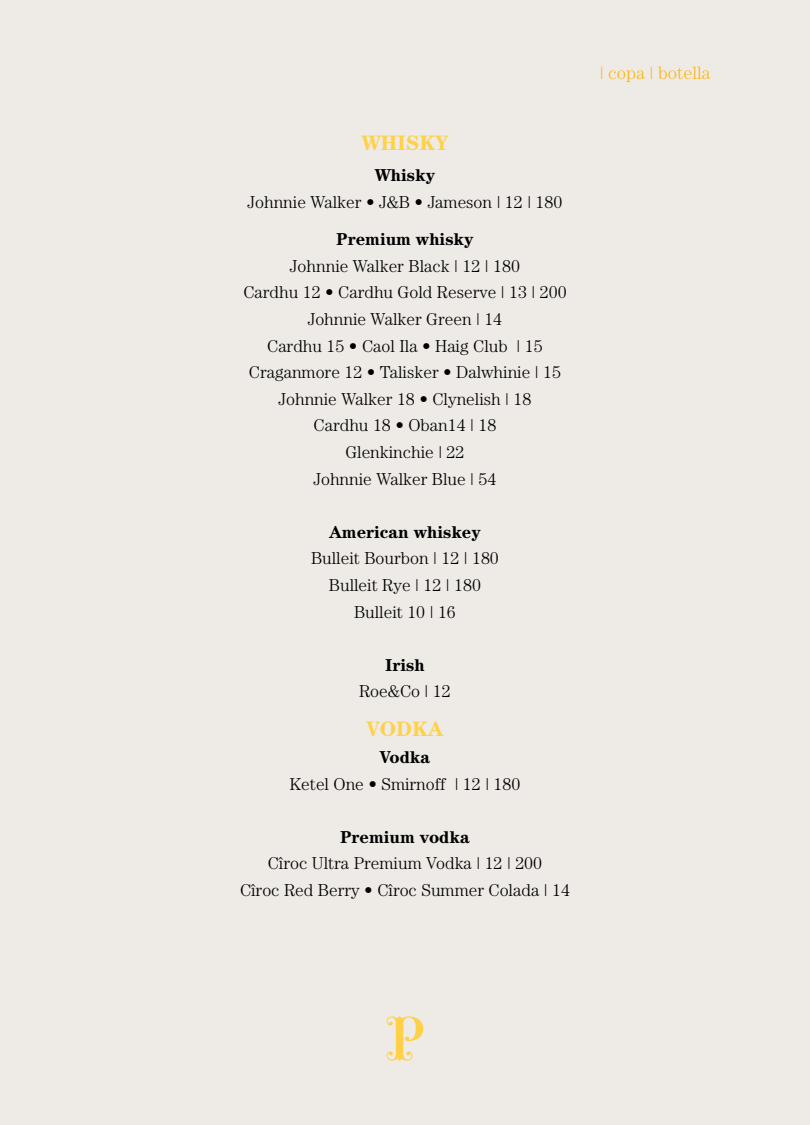
<style>
.page{position:relative;width:810px;height:1125px;background:#eeebe7}
.page>*{position:absolute;margin:0;border:0;box-sizing:border-box;transform-origin:0 0}
.t1{font:700 21px "Century Std";color:#ffd148}
.t2{font:300 18px "Century Std";color:#fab71f}
.t3{font:300 17.25px/26.6px "Century Std";color:#000;text-align:center}
.t4{font:700 17.25px "Century Std";color:#000}
</style>
<div class="page">
<svg style="left:387px;top:1016px;width:36px;height:45px"></svg>
<p class="t1" style="left:361px;top:130px;width:89px">WHISKY</p>
<p class="t4" style="left:375px;top:165px;width:62px">Whisky</p>
<p class="t3" style="left:248px;top:189px;width:316px">Johnnie Walker • J&amp;B • Jameson | 12 | 180</p>
<p class="t4" style="left:337px;top:229px;width:138px">Premium whisky</p>
<p class="t3" style="left:243px;top:252px;width:325px">Johnnie Walker Black | 12 | 180<br>Cardhu 12 • Cardhu Gold Reserve | 13 | 200<br>Johnnie Walker Green | 14<br>Cardhu 15 • Caol Ila • Haig Club | 15<br>Craganmore 12 • Talisker • Dalwhinie | 15<br>Johnnie Walker 18 • Clynelish | 18<br>Cardhu 18 • Oban14 | 18<br>Glenkinchie | 22<br>Johnnie Walker Blue | 54</p>
<p class="t4" style="left:329px;top:522px;width:153px">American whiskey</p>
<p class="t3" style="left:311px;top:545px;width:189px">Bulleit Bourbon | 12 | 180<br>Bulleit Rye | 12 | 180<br>Bulleit 10 | 16</p>
<p class="t4" style="left:385px;top:655px;width:41px">Irish</p>
<p class="t3" style="left:359px;top:678px;width:93px">Roe&amp;Co | 12</p>
<p class="t1" style="left:366px;top:717px;width:79px">VODKA</p>
<p class="t4" style="left:380px;top:747px;width:52px">Vodka</p>
<p class="t3" style="left:290px;top:770px;width:232px">Ketel One • Smirnoff | 12 | 180</p>
<p class="t4" style="left:340px;top:827px;width:131px">Premium vodka</p>
<p class="t3" style="left:240px;top:850px;width:331px">Cîroc Ultra Premium Vodka | 12 | 200<br>Cîroc Red Berry • Cîroc Summer Colada | 14</p>
<p class="t2" style="left:600px;top:63px;width:112px">| copa | botella</p>
</div>
